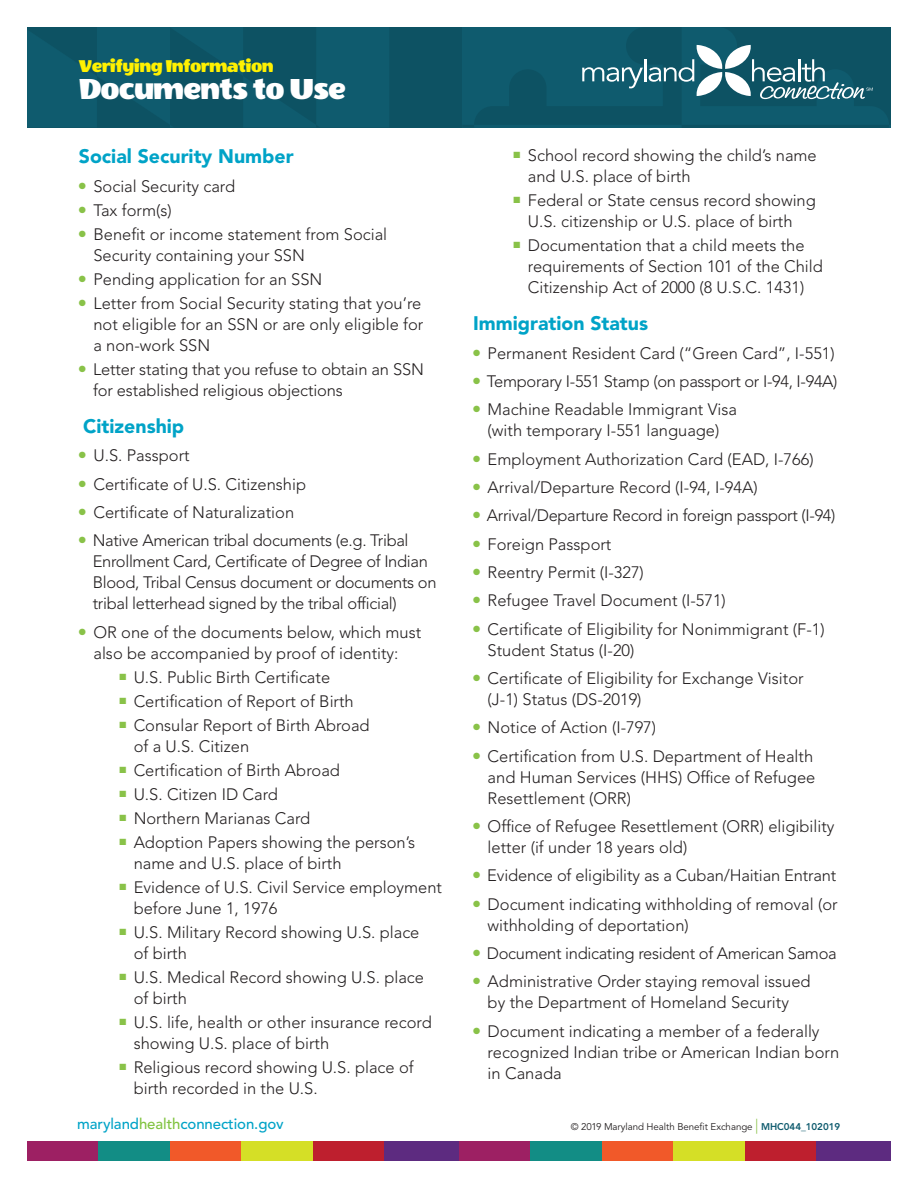
<style>
.page{position:relative;width:918px;height:1188px;background:#fff}
.page>*{position:absolute;margin:0;border:0;box-sizing:border-box;transform-origin:0 0}
.t1{font:33px "Wendy One";letter-spacing:-.03em;color:#fff}
.t2{font:900 19.5px "Avenir LT Std";color:#00a3c7}
.t3{font:19.5px "Wendy One";letter-spacing:-.03em;color:#fff101}
.t4{font:300 16.5px/21px "Avenir LT Std";color:#231f20}
.t5{font:300 16.5px/21px "Avenir LT Std";letter-spacing:-.02em;color:#231f20}
.t6{font:500 15px "Avenir LT Std";letter-spacing:-.005em;color:#00a3c7}
.t7{font:9.75px "Avenir LT Std";letter-spacing:-.005em;color:#231f20}
.s1{color:#81c340}
.s2{font-weight:300;font-size:15px;color:#89c248}
.s3{font-weight:800;color:#0f5b6e}
</style>
<div class="page">
<div style="left:27px;top:27px;width:435px;height:101px;background:#0d5263"></div>
<svg style="left:27px;top:27px;width:362px;height:100px"></svg>
<svg style="left:462px;top:27px;width:429px;height:101px;background:#1e6273"></svg>
<div style="left:27px;top:1142px;width:74px;height:19px;background:#9d2063"></div>
<div style="left:459px;top:1142px;width:74px;height:19px;background:#9d2063"></div>
<div style="left:99px;top:1142px;width:74px;height:19px;background:#128d85"></div>
<div style="left:531px;top:1142px;width:74px;height:19px;background:#128d85"></div>
<div style="left:170px;top:1142px;width:74px;height:19px;background:#f15929"></div>
<div style="left:602px;top:1142px;width:74px;height:19px;background:#f15929"></div>
<div style="left:242px;top:1142px;width:74px;height:19px;background:#d5df26"></div>
<div style="left:674px;top:1142px;width:74px;height:19px;background:#d5df26"></div>
<div style="left:313px;top:1142px;width:74px;height:19px;background:#be1f2e"></div>
<div style="left:745px;top:1142px;width:74px;height:19px;background:#be1f2e"></div>
<div style="left:385px;top:1142px;width:74px;height:19px;background:#5d2b80"></div>
<div style="left:817px;top:1142px;width:74px;height:19px;background:#5d2b80"></div>
<p class="t3" style="left:79px;top:56px;width:196px">Verifying Information</p>
<h1 class="t1" style="left:79px;top:72px;width:269px">Documents to Use</h1>
<p class="t2" style="left:79px;top:145px;width:216px">Social Security Number</p>
<p class="t4" style="left:79px;top:175px;width:158px"><sup>●</sup> Social Security card</p>
<p class="t4" style="left:79px;top:199px;width:94px"><sup>●</sup> Tax form(s)</p>
<p class="t4" style="left:93px;top:223px;width:295px;text-indent:-15px"><sup>●</sup> Benefit or income statement from Social<br>Security containing your SSN</p>
<p class="t4" style="left:79px;top:268px;width:245px"><sup>●</sup> Pending application for an SSN</p>
<p class="t4" style="left:93px;top:292px;width:331px;text-align:justify;text-indent:-15px"><sup>●</sup> Letter from Social Security stating that you’re not eligible for an SSN or are only eligible for a non-work SSN</p>
<p class="t4" style="left:93px;top:358px;width:332px;text-indent:-14px"><sup>●</sup> Letter stating that you refuse to obtain an SSN for established religious objections</p>
<p class="t2" style="left:83px;top:414px;width:103px">Citizenship</p>
<p class="t4" style="left:79px;top:445px;width:112px"><sup>●</sup> U.S. Passport</p>
<p class="t4" style="left:79px;top:474px;width:229px"><sup>●</sup> Certificate of U.S. Citizenship</p>
<p class="t4" style="left:79px;top:502px;width:217px"><sup>●</sup> Certificate of Naturalization</p>
<p class="t5" style="left:93px;top:530px;width:345px;text-indent:-14px"><sup>●</sup> Native American tribal documents (e.g. Tribal Enrollment Card, Certificate of Degree of Indian Blood, Tribal Census document or documents on tribal letterhead signed by the tribal official)</p>
<p class="t4" style="left:79px;top:622px;width:344px;text-align:center"><sup>●</sup> OR one of the documents below, which must also be accompanied by proof of identity:</p>
<p class="t4" style="left:119px;top:667px;width:212px"><sup>■</sup> U.S. Public Birth Certificate</p>
<p class="t4" style="left:119px;top:691px;width:236px"><sup>■</sup> Certification of Report of Birth</p>
<p class="t4" style="left:134px;top:715px;width:238px;text-indent:-14px"><sup>■</sup> Consular Report of Birth Abroad of a U.S. Citizen</p>
<p class="t4" style="left:119px;top:760px;width:222px"><sup>■</sup> Certification of Birth Abroad</p>
<p class="t4" style="left:119px;top:784px;width:160px"><sup>■</sup> U.S. Citizen ID Card</p>
<p class="t4" style="left:119px;top:808px;width:193px"><sup>■</sup> Northern Marianas Card</p>
<p class="t4" style="left:134px;top:832px;width:283px;text-indent:-14px"><sup>■</sup> Adoption Papers showing the person’s name and U.S. place of birth</p>
<p class="t4" style="left:134px;top:877px;width:310px;text-indent:-14px"><sup>■</sup> Evidence of U.S. Civil Service employment before June 1, 1976</p>
<p class="t4" style="left:134px;top:922px;width:287px;text-indent:-14px"><sup>■</sup> U.S. Military Record showing U.S. place of birth</p>
<p class="t4" style="left:134px;top:967px;width:292px;text-indent:-14px"><sup>■</sup> U.S. Medical Record showing U.S. place of birth</p>
<p class="t4" style="left:134px;top:1012px;width:300px;text-indent:-14px"><sup>■</sup> U.S. life, health or other insurance record showing U.S. place of birth</p>
<p class="t4" style="left:134px;top:1057px;width:282px;text-indent:-14px"><sup>■</sup> Religious record showing U.S. place of birth recorded in the U.S.</p>
<p class="t4" style="left:528px;top:145px;width:290px;text-indent:-14px"><sup>■</sup> School record showing the child’s name and U.S. place of birth</p>
<p class="t4" style="left:514px;top:190px;width:304px;text-align:center"><sup>■</sup> Federal or State census record showing<br>U.S. citizenship or U.S. place of birth</p>
<p class="t4" style="left:528px;top:235px;width:297px;text-indent:-14px"><sup>■</sup> Documentation that a child meets the requirements of Section 101 of the Child<br>Citizenship Act of 2000 (8 U.S.C. 1431)</p>
<p class="t2" style="left:473px;top:312px;width:177px">Immigration Status</p>
<p class="t4" style="left:473px;top:343px;width:363px"><sup>●</sup> Permanent Resident Card (“Green Card”, I-551)</p>
<p class="t5" style="left:473px;top:371px;width:366px"><sup>●</sup> Temporary I-551 Stamp (on passport or I-94, I-94A)</p>
<p class="t4" style="left:473px;top:399px;width:266px;text-align:center"><sup>●</sup> Machine Readable Immigrant Visa (with temporary I-551 language)</p>
<p class="t4" style="left:473px;top:449px;width:342px"><sup>●</sup> Employment Authorization Card (EAD, I-766)</p>
<p class="t4" style="left:473px;top:477px;width:286px"><sup>●</sup> Arrival/Departure Record (I-94, I-94A)</p>
<p class="t5" style="left:473px;top:505px;width:364px"><sup>●</sup> Arrival/Departure Record in foreign passport (I-94)</p>
<p class="t4" style="left:473px;top:534px;width:140px"><sup>●</sup> Foreign Passport</p>
<p class="t4" style="left:473px;top:562px;width:172px"><sup>●</sup> Reentry Permit (I-327)</p>
<p class="t4" style="left:473px;top:590px;width:254px"><sup>●</sup> Refugee Travel Document (I-571)</p>
<p class="t4" style="left:488px;top:619px;width:339px;text-indent:-15px"><sup>●</sup> Certificate of Eligibility for Nonimmigrant (F-1)<br>Student Status (I-20)</p>
<p class="t4" style="left:488px;top:668px;width:318px;text-indent:-15px"><sup>●</sup> Certificate of Eligibility for Exchange Visitor (J-1) Status (DS-2019)</p>
<p class="t4" style="left:473px;top:717px;width:185px"><sup>●</sup> Notice of Action (I-797)</p>
<p class="t4" style="left:488px;top:746px;width:329px;text-indent:-15px"><sup>●</sup> Certification from U.S. Department of Health and Human Services (HHS) Office of Refugee<br>Resettlement (ORR)</p>
<p class="t4" style="left:488px;top:816px;width:348px;text-indent:-15px"><sup>●</sup> Office of Refugee Resettlement (ORR) eligibility letter (if under 18 years old)</p>
<p class="t4" style="left:473px;top:865px;width:365px"><sup>●</sup> Evidence of eligibility as a Cuban/Haitian Entrant</p>
<p class="t4" style="left:488px;top:893px;width:352px;text-indent:-15px"><sup>●</sup> Document indicating withholding of removal (or withholding of deportation)</p>
<p class="t5" style="left:473px;top:943px;width:365px"><sup>●</sup> Document indicating resident of American Samoa</p>
<p class="t4" style="left:473px;top:971px;width:339px;text-align:center"><sup>●</sup> Administrative Order staying removal issued by the Department of Homeland Security</p>
<p class="t4" style="left:488px;top:1020px;width:353px;text-indent:-15px"><sup>●</sup> Document indicating a member of a federally recognized Indian tribe or American Indian born in Canada</p>
<p class="t6" style="left:77px;top:1115px;width:208px">maryland<span class="s1">health</span>connection.gov</p>
<p class="t7" style="left:571px;top:1121px;width:271px">© 2019 Maryland Health Benefit Exchange <span class="s2">|</span> <span class="s3">MHC044_102019</span></p>
</div>
